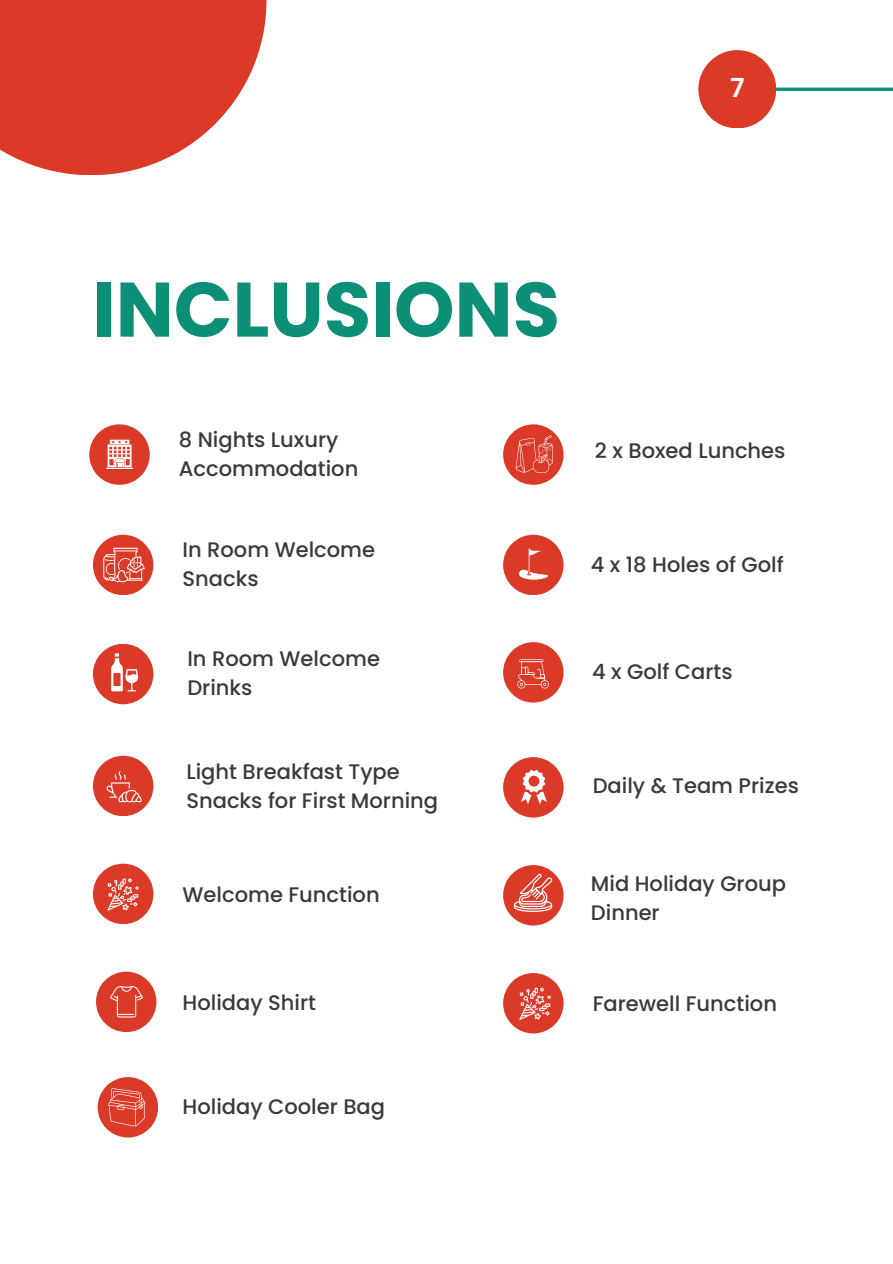
<style>
.page{position:relative;width:893px;height:1264px;background:#fff}
.page>*{position:absolute;margin:0;border:0;box-sizing:border-box;transform-origin:0 0}
.t1{font:700 77.1px "Poppins";color:#0c8f77}
.t2{font:600 26.25px "Poppins";color:#fff}
.t3{font:500 21px/29px "Poppins";color:#3a3a3c}
</style>
<div class="page">
<div style="left:0;top:0;width:266px;height:175px;background:#dc3a29"></div>
<div style="left:96px;top:971px;width:60px;height:61px;background:#dc3a29;border-radius:50%"></div>
<div style="left:89px;top:424px;width:61px;height:61px;background:#dc3a29;border-radius:50%"></div>
<div style="left:98px;top:1077px;width:60px;height:60px;background:#dc3a29;border-radius:50%"></div>
<svg style="left:106px;top:440px;width:27px;height:29px"></svg>
<hr style="left:737px;top:88px;width:155px;height:3px;background:#0c8f77">
<div style="left:698px;top:50px;width:78px;height:78px;background:#dc3a29;border-radius:50%"></div>
<div style="left:503px;top:534px;width:60px;height:61px;background:#dc3a29;border-radius:50%"></div>
<svg style="left:519px;top:548px;width:29px;height:31px"></svg>
<div style="left:503px;top:642px;width:60px;height:60px;background:#dc3a29;border-radius:50%"></div>
<svg style="left:517px;top:659px;width:31px;height:29px"></svg>
<div style="left:503px;top:424px;width:60px;height:61px;background:#dc3a29;border-radius:50%"></div>
<svg style="left:110px;top:986px;width:33px;height:31px"></svg>
<svg style="left:108px;top:1088px;width:37px;height:38px"></svg>
<div style="left:93px;top:534px;width:60px;height:61px;background:#dc3a29;border-radius:50%"></div>
<svg style="left:103px;top:547px;width:42px;height:35px"></svg>
<div style="left:93px;top:644px;width:60px;height:60px;background:#dc3a29;border-radius:50%"></div>
<svg style="left:111px;top:653px;width:27px;height:38px"></svg>
<div style="left:93px;top:863px;width:60px;height:61px;background:#dc3a29;border-radius:50%"></div>
<svg style="left:107px;top:878px;width:32px;height:32px"></svg>
<div style="left:93px;top:755px;width:60px;height:61px;background:#dc3a29;border-radius:50%"></div>
<svg style="left:107px;top:771px;width:35px;height:31px"></svg>
<div style="left:503px;top:973px;width:60px;height:60px;background:#dc3a29;border-radius:50%"></div>
<svg style="left:519px;top:987px;width:31px;height:33px"></svg>
<div style="left:503px;top:865px;width:60px;height:60px;background:#dc3a29;border-radius:50%"></div>
<svg style="left:514px;top:873px;width:38px;height:39px"></svg>
<div style="left:503px;top:757px;width:60px;height:60px;background:#dc3a29;border-radius:50%"></div>
<svg style="left:521px;top:770px;width:26px;height:34px"></svg>
<svg style="left:515px;top:435px;width:37px;height:38px"></svg>
<p class="t2" style="left:730px;top:70px;width:16px">7</p>
<p class="t1" style="left:93px;top:256px;width:468px">INCLUSIONS</p>
<p class="t3" style="left:179px;top:425px;width:181px">8 Nights Luxury<br>Accommodation</p>
<p class="t3" style="left:182px;top:535px;width:194px">In Room Welcome<br>Snacks</p>
<p class="t3" style="left:187px;top:644px;width:194px">In Room Welcome<br>Drinks</p>
<p class="t3" style="left:186px;top:757px;width:253px">Light Breakfast Type<br>Snacks for First Morning</p>
<p class="t3" style="left:182px;top:880px;width:199px">Welcome Function</p>
<p class="t3" style="left:182px;top:988px;width:135px">Holiday Shirt</p>
<p class="t3" style="left:182px;top:1092px;width:204px">Holiday Cooler Bag</p>
<p class="t3" style="left:595px;top:436px;width:192px">2 x Boxed Lunches</p>
<p class="t3" style="left:591px;top:549px;width:194px">4 x 18 Holes of Golf</p>
<p class="t3" style="left:592px;top:657px;width:142px">4 x Golf Carts</p>
<p class="t3" style="left:592px;top:770px;width:208px">Daily &amp; Team Prizes</p>
<p class="t3" style="left:591px;top:869px;width:197px">Mid Holiday Group<br>Dinner</p>
<p class="t3" style="left:592px;top:989px;width:186px">Farewell Function</p>
</div>
